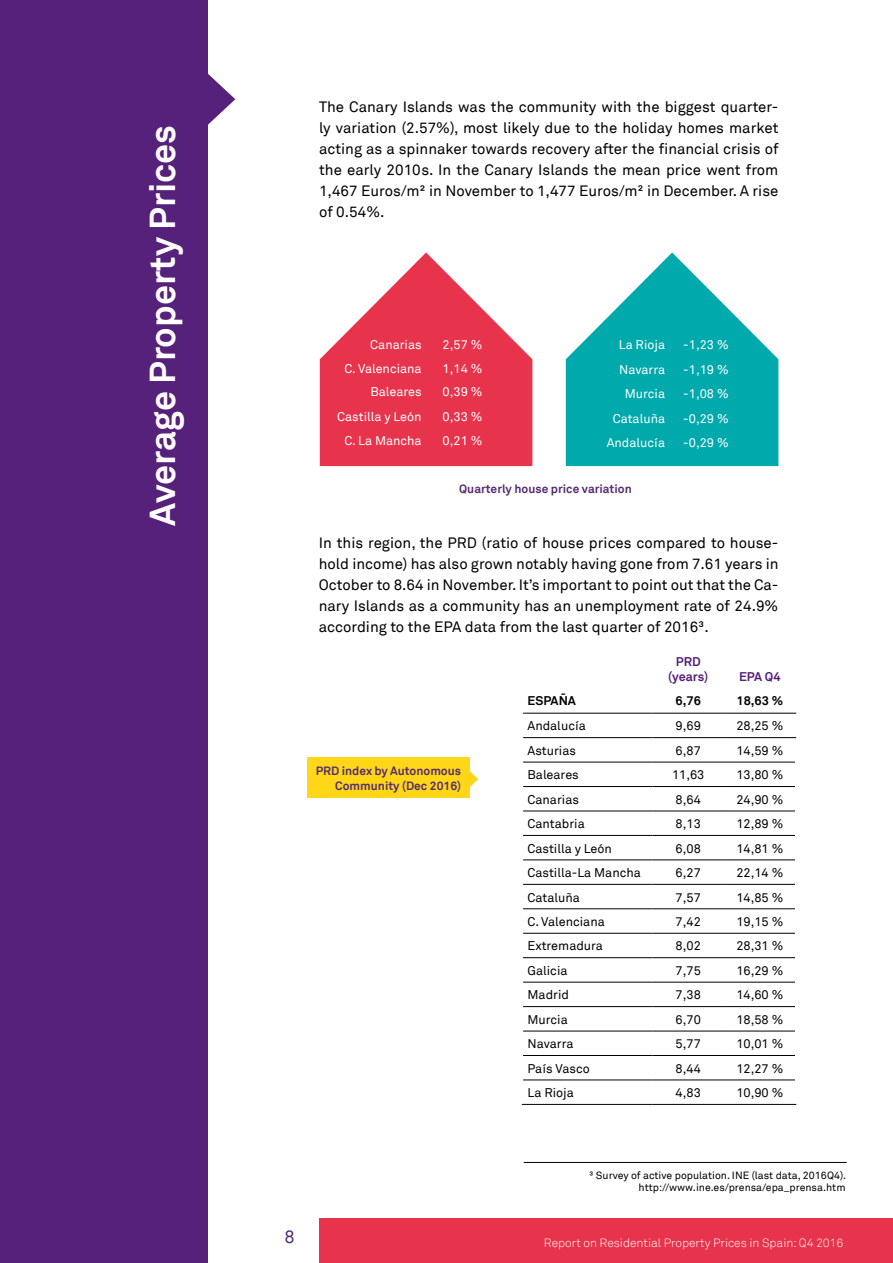
<style>
.page{position:relative;width:893px;height:1263px;background:#fff}
.page>*{position:absolute;margin:0;border:0;box-sizing:border-box;transform-origin:0 0}
.t1{font:700 36px "Akkurat TT";color:#fff}
.t2{font:18px "Akkurat TT";color:#552c72}
.t3{font:15px/21px "Akkurat TT";color:#000;text-align:justify}
.t4{font:12.6px "Akkurat TT";color:#000}
.t5{font:12.6px "Akkurat TT";color:#fff}
.t6{font:700 12.6px "Akkurat TT";color:#000}
.t7{font:700 12.6px/15.1px "Akkurat TT";color:#56217a;text-align:center}
.t8{font:700 12px/14.4px "Akkurat TT";color:#552c72;text-align:right}
.t9{font:300 12px "Akkurat TT";color:#fff}
.t10{font:10.5px/12.6px "Akkurat TT";color:#000;text-align:right}
</style>
<div class="page">
<svg style="left:208px;top:74px;width:27px;height:51px"></svg>
<div style="left:0;top:0;width:208px;height:1263px;background:#56217a"></div>
<svg style="left:320px;top:252px;width:212px;height:214px;fill:#e7344c"></svg>
<svg style="left:566px;top:252px;width:212px;height:214px;fill:#00a9ab"></svg>
<svg style="left:652px;top:712px;width:1px;height:392px"></svg>
<hr style="left:523px;top:713px;width:129px;height:1px;background:#000">
<hr style="left:652px;top:713px;width:72px;height:1px;background:#000">
<hr style="left:724px;top:713px;width:72px;height:1px;background:#000">
<hr style="left:523px;top:737px;width:129px;height:1px;background:#000">
<hr style="left:652px;top:737px;width:72px;height:1px;background:#000">
<hr style="left:724px;top:737px;width:72px;height:1px;background:#000">
<hr style="left:523px;top:762px;width:129px;height:1px;background:#000">
<hr style="left:652px;top:762px;width:72px;height:1px;background:#000">
<hr style="left:724px;top:762px;width:71px;height:1px;background:#000">
<hr style="left:523px;top:811px;width:129px;height:1px;background:#000">
<hr style="left:652px;top:811px;width:72px;height:1px;background:#000">
<hr style="left:724px;top:811px;width:71px;height:1px;background:#000">
<hr style="left:523px;top:884px;width:129px;height:1px;background:#000">
<hr style="left:652px;top:884px;width:72px;height:1px;background:#000">
<hr style="left:724px;top:884px;width:71px;height:1px;background:#000">
<hr style="left:523px;top:933px;width:129px;height:1px;background:#000">
<hr style="left:652px;top:933px;width:72px;height:1px;background:#000">
<hr style="left:724px;top:933px;width:71px;height:1px;background:#000">
<hr style="left:523px;top:957px;width:129px;height:1px;background:#000">
<hr style="left:652px;top:957px;width:72px;height:1px;background:#000">
<hr style="left:724px;top:957px;width:71px;height:1px;background:#000">
<hr style="left:523px;top:1006px;width:129px;height:1px;background:#000">
<hr style="left:652px;top:1006px;width:72px;height:1px;background:#000">
<hr style="left:724px;top:1006px;width:71px;height:1px;background:#000">
<hr style="left:523px;top:1031px;width:129px;height:1px;background:#000">
<hr style="left:652px;top:1031px;width:72px;height:1px;background:#000">
<hr style="left:724px;top:1031px;width:71px;height:1px;background:#000">
<hr style="left:523px;top:786px;width:129px;height:1px;background:#000">
<hr style="left:652px;top:786px;width:72px;height:1px;background:#000">
<hr style="left:724px;top:786px;width:71px;height:1px;background:#000">
<hr style="left:523px;top:835px;width:129px;height:1px;background:#000">
<hr style="left:652px;top:835px;width:72px;height:1px;background:#000">
<hr style="left:724px;top:835px;width:71px;height:1px;background:#000">
<hr style="left:523px;top:860px;width:129px;height:1px;background:#000">
<hr style="left:652px;top:860px;width:72px;height:1px;background:#000">
<hr style="left:724px;top:860px;width:71px;height:1px;background:#000">
<hr style="left:523px;top:908px;width:129px;height:1px;background:#000">
<hr style="left:652px;top:908px;width:72px;height:1px;background:#000">
<hr style="left:724px;top:908px;width:71px;height:1px;background:#000">
<hr style="left:523px;top:982px;width:129px;height:1px;background:#000">
<hr style="left:652px;top:982px;width:72px;height:1px;background:#000">
<hr style="left:724px;top:982px;width:71px;height:1px;background:#000">
<hr style="left:523px;top:1055px;width:129px;height:1px;background:#000">
<hr style="left:652px;top:1055px;width:72px;height:1px;background:#000">
<hr style="left:724px;top:1055px;width:71px;height:1px;background:#000">
<hr style="left:523px;top:1080px;width:129px;height:1px;background:#000">
<hr style="left:652px;top:1080px;width:72px;height:1px;background:#000">
<hr style="left:724px;top:1080px;width:71px;height:1px;background:#000">
<hr style="left:522px;top:1104px;width:130px;height:1px;background:#000">
<hr style="left:652px;top:1104px;width:72px;height:1px;background:#000">
<hr style="left:724px;top:1104px;width:72px;height:1px;background:#000">
<hr style="left:524px;top:1162px;width:323px;height:1px;background:#000">
<div style="left:319px;top:1218px;width:574px;height:45px;background:#e7344c"></div>
<svg style="left:470px;top:771px;width:8px;height:16px"></svg>
<div style="left:307px;top:757px;width:163px;height:41px;background:#ffd618"></div>
<h1 class="t1" style="left:140px;top:526px;width:402px;rotate:-90deg">Average Property Prices</h1>
<p class="t3" style="left:319px;top:96px;width:461px">The Canary Islands was the community with the biggest quarter&shy;ly variation (2.57%), most likely due to the holiday homes market acting as a spinnaker towards recovery after the financial crisis of the early 2010s. In the Canary Islands the mean price went from 1,467 Euros/m² in November to 1,477 Euros/m² in December. A rise of 0.54%.</p>
<p class="t5" style="left:370px;top:338px;width:53px">Canarias</p>
<p class="t5" style="left:443px;top:338px;width:41px">2,57 %</p>
<p class="t5" style="left:344px;top:361px;width:79px">C. Valenciana</p>
<p class="t5" style="left:443px;top:361px;width:41px">1,14 %</p>
<p class="t5" style="left:370px;top:384px;width:53px">Baleares</p>
<p class="t5" style="left:443px;top:384px;width:41px">0,39 %</p>
<p class="t5" style="left:337px;top:409px;width:86px">Castilla y León</p>
<p class="t5" style="left:443px;top:409px;width:41px">0,33 %</p>
<p class="t5" style="left:344px;top:433px;width:79px">C. La Mancha</p>
<p class="t5" style="left:443px;top:433px;width:41px">0,21 %</p>
<p class="t5" style="left:619px;top:338px;width:48px">La Rioja</p>
<p class="t5" style="left:683px;top:338px;width:47px">-1,23 %</p>
<p class="t5" style="left:619px;top:362px;width:47px">Navarra</p>
<p class="t5" style="left:683px;top:362px;width:47px">-1,19 %</p>
<p class="t5" style="left:625px;top:386px;width:42px">Murcia</p>
<p class="t5" style="left:683px;top:386px;width:47px">-1,08 %</p>
<p class="t5" style="left:613px;top:411px;width:54px">Cataluña</p>
<p class="t5" style="left:683px;top:411px;width:47px">-0,29 %</p>
<p class="t5" style="left:607px;top:435px;width:60px">Andalucía</p>
<p class="t5" style="left:683px;top:435px;width:47px">-0,29 %</p>
<p class="t8" style="left:459px;top:482px;width:174px">Quarterly house price variation</p>
<p class="t3" style="left:319px;top:532px;width:461px">In this region, the PRD (ratio of house prices compared to house&shy;hold income) has also grown notably having gone from 7.61 years in October to 8.64 in November. It’s important to point out that the Ca&shy;nary Islands as a community has an unemployment rate of 24.9% according to the EPA data from the last quarter of 2016³.</p>
<p class="t8" style="left:316px;top:764px;width:147px">PRD index by Autonomous<br>Community (Dec 2016)</p>
<p class="t7" style="left:668px;top:654px;width:42px">PRD (years)</p>
<p class="t7" style="left:739px;top:669px;width:43px">EPA Q4</p>
<p class="t6" style="left:527px;top:692px;width:50px">ESPAÑA</p>
<p class="t6" style="left:676px;top:692px;width:27px">6,76</p>
<p class="t6" style="left:737px;top:692px;width:48px">18,63 %</p>
<p class="t4" style="left:527px;top:719px;width:60px">Andalucía</p>
<p class="t4" style="left:676px;top:719px;width:27px">9,69</p>
<p class="t4" style="left:736px;top:719px;width:48px">28,25 %</p>
<p class="t4" style="left:527px;top:743px;width:50px">Asturias</p>
<p class="t4" style="left:676px;top:743px;width:27px">6,87</p>
<p class="t4" style="left:736px;top:743px;width:48px">14,59 %</p>
<p class="t4" style="left:527px;top:767px;width:53px">Baleares</p>
<p class="t4" style="left:672px;top:767px;width:34px">11,63</p>
<p class="t4" style="left:736px;top:767px;width:48px">13,80 %</p>
<p class="t4" style="left:527px;top:792px;width:53px">Canarias</p>
<p class="t4" style="left:676px;top:792px;width:27px">8,64</p>
<p class="t4" style="left:736px;top:792px;width:48px">24,90 %</p>
<p class="t4" style="left:527px;top:816px;width:59px">Cantabria</p>
<p class="t4" style="left:676px;top:816px;width:27px">8,13</p>
<p class="t4" style="left:736px;top:816px;width:48px">12,89 %</p>
<p class="t4" style="left:527px;top:841px;width:86px">Castilla y León</p>
<p class="t4" style="left:676px;top:841px;width:27px">6,08</p>
<p class="t4" style="left:736px;top:841px;width:48px">14,81 %</p>
<p class="t4" style="left:527px;top:865px;width:115px">Castilla-La Mancha</p>
<p class="t4" style="left:676px;top:865px;width:27px">6,27</p>
<p class="t4" style="left:736px;top:865px;width:48px">22,14 %</p>
<p class="t4" style="left:527px;top:890px;width:54px">Cataluña</p>
<p class="t4" style="left:676px;top:890px;width:27px">7,57</p>
<p class="t4" style="left:736px;top:890px;width:48px">14,85 %</p>
<p class="t4" style="left:527px;top:914px;width:79px">C. Valenciana</p>
<p class="t4" style="left:676px;top:914px;width:27px">7,42</p>
<p class="t4" style="left:736px;top:914px;width:48px">19,15 %</p>
<p class="t4" style="left:527px;top:939px;width:77px">Extremadura</p>
<p class="t4" style="left:676px;top:939px;width:27px">8,02</p>
<p class="t4" style="left:736px;top:939px;width:48px">28,31 %</p>
<p class="t4" style="left:527px;top:963px;width:41px">Galicia</p>
<p class="t4" style="left:676px;top:963px;width:27px">7,75</p>
<p class="t4" style="left:736px;top:963px;width:48px">16,29 %</p>
<p class="t4" style="left:527px;top:988px;width:43px">Madrid</p>
<p class="t4" style="left:676px;top:988px;width:27px">7,38</p>
<p class="t4" style="left:736px;top:988px;width:48px">14,60 %</p>
<p class="t4" style="left:527px;top:1012px;width:42px">Murcia</p>
<p class="t4" style="left:676px;top:1012px;width:27px">6,70</p>
<p class="t4" style="left:736px;top:1012px;width:48px">18,58 %</p>
<p class="t4" style="left:527px;top:1036px;width:47px">Navarra</p>
<p class="t4" style="left:676px;top:1036px;width:27px">5,77</p>
<p class="t4" style="left:736px;top:1036px;width:48px">10,01 %</p>
<p class="t4" style="left:527px;top:1061px;width:64px">País Vasco</p>
<p class="t4" style="left:676px;top:1061px;width:27px">8,44</p>
<p class="t4" style="left:736px;top:1061px;width:48px">12,27 %</p>
<p class="t4" style="left:527px;top:1085px;width:48px">La Rioja</p>
<p class="t4" style="left:676px;top:1085px;width:27px">4,83</p>
<p class="t4" style="left:736px;top:1085px;width:48px">10,90 %</p>
<p class="t2" style="left:284px;top:1226px;width:12px">8</p>
<p class="t10" style="left:589px;top:1169px;width:258px">³ Survey of active population. INE (last data, 2016Q4). http://www.ine.es/prensa/epa_prensa.htm</p>
<p class="t9" style="left:544px;top:1235px;width:301px">Report on Residential Property Prices in Spain: Q4 2016</p>
</div>
